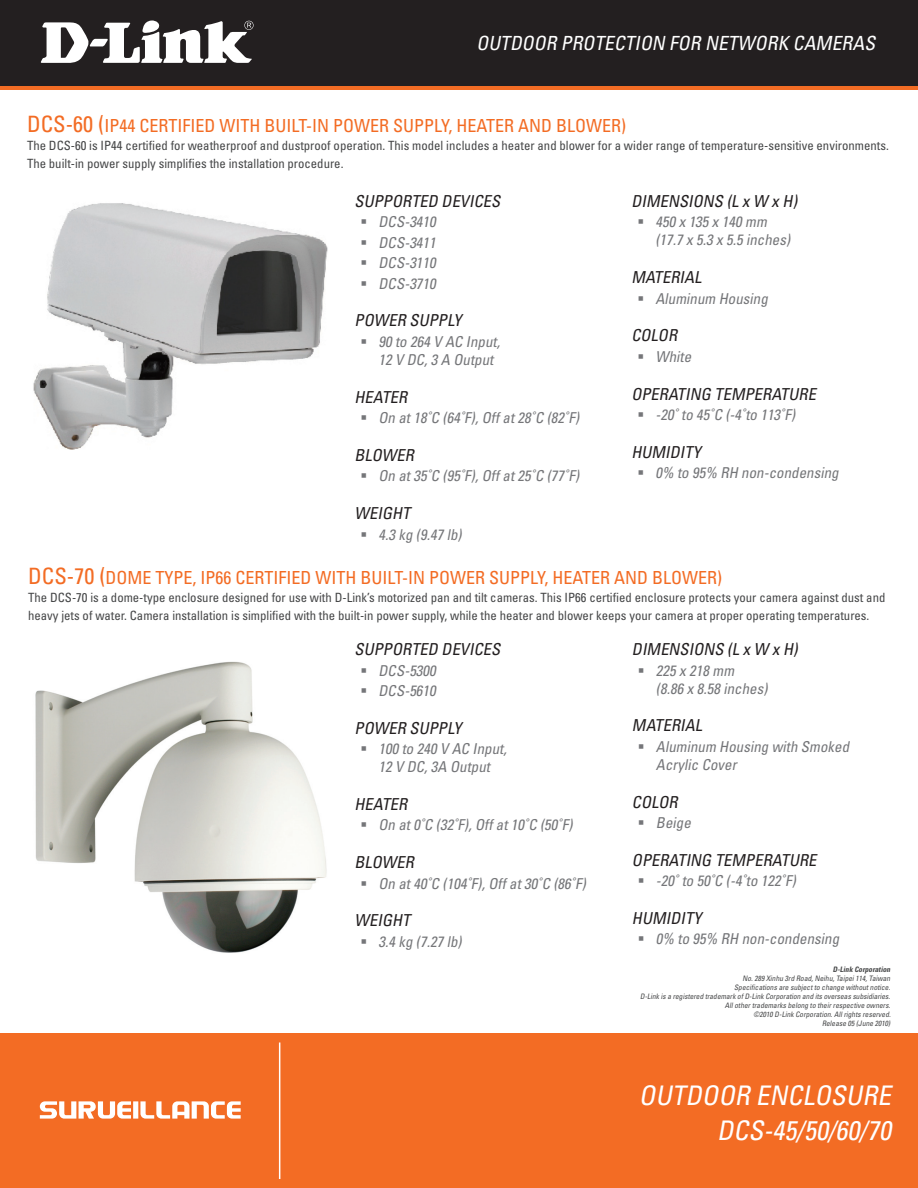
<style>
.page{position:relative;width:918px;height:1188px;background:#fff}
.page>*{position:absolute;margin:0;border:0;box-sizing:border-box;transform-origin:0 0}
.t1{font:italic condensed 27px/34.8px "Univers";color:#fff;text-align:right}
.t2{font:italic condensed 19.5px "Univers";color:#fff}
.t3{font:condensed 18px "Univers";color:#f36c24}
.t4{font:italic condensed 16.5px "Univers";color:#231f20}
.t5{font:italic condensed 15px/20.4px "Univers";letter-spacing:-.22em;color:#757679}
.t6{font:italic condensed 15px/18px "Univers";letter-spacing:-.11em;color:#757679}
.t7{font:condensed 12.75px/18px "Univers";color:#454647}
.t8{font:italic condensed 7.5px/9px "Univers";letter-spacing:-.22em;color:#454647;text-align:right}
.t9{font:italic 700 condensed 7.5px "Univers";color:#454647}
.s1{font-size:22.5px}
</style>
<div class="page">
<div style="left:0;top:1034px;width:918px;height:154px;background:#f36c24"></div>
<div style="left:0;top:0;width:918px;height:89px;background:linear-gradient(to right,#f36c24,#f36c24)"></div>
<div style="left:0;top:0;width:918px;height:85px;background:#231f20"></div>
<svg style="left:41px;top:20px;width:213px;height:43px"></svg>
<hr style="left:279px;top:1042px;width:1px;height:137px;background:#fff">
<svg style="left:40px;top:1101px;width:201px;height:18px"></svg>
<img style="left:33px;top:203px;width:295px;height:247px">
<img style="left:35px;top:661px;width:292px;height:292px">
<h2 class="t2" style="left:476px;top:31px;width:404px">Outdoo r Protectio n fo r Netwo rk Cameras</h2>
<h3 class="t3" style="left:27px;top:114px;width:601px"><span class="s1">DCS-60 (</span>I P44 Certified With Built-I n Power Supply, Heater And Blower)</h3>
<p class="t7" style="left:27px;top:136px;width:863px">The DCS-60 is I P44 certified for weatherproof and dustproof operation. This model includes a heater and blower for a wider range of temperature-sensitive environments.<br>The built-in power supply simplifies the installation procedure.</p>
<p class="t4" style="left:354px;top:191px;width:151px">Suppo rted Devices</p>
<p class="t5" style="left:378px;top:212px;width:62px;text-align:justify">DCS-3410<br>DCS-3411<br>DCS-3110<br>DCS-3710</p>
<p class="t4" style="left:354px;top:310px;width:112px">Power Supply</p>
<p class="t5" style="left:378px;top:332px;width:126px;line-height:18px">90 to 264 V AC I nput,<br>12 V DC,3 A Output</p>
<p class="t4" style="left:354px;top:386px;width:58px">Heater</p>
<p class="t5" style="left:378px;top:407px;width:206px">On at18˚C (64˚F),Offat28˚C (82˚F)</p>
<p class="t4" style="left:354px;top:445px;width:65px">Blowe r</p>
<p class="t5" style="left:378px;top:466px;width:206px">On at35˚C (95˚F),Offat25˚C (77˚F)</p>
<p class="t4" style="left:354px;top:503px;width:61px">Weight</p>
<p class="t5" style="left:378px;top:524px;width:88px">4.3 kg (9.47 lb)</p>
<p class="t4" style="left:631px;top:191px;width:171px">Dimensions (L x W x H)</p>
<p class="t5" style="left:655px;top:213px;width:140px;line-height:18px">450 x 135 x 140 mm (17.7 x 5.3 x 5.5 inches)</p>
<p class="t4" style="left:631px;top:267px;width:75px">Material</p>
<p class="t5" style="left:655px;top:288px;width:117px">Aluminum Housing</p>
<p class="t4" style="left:631px;top:325px;width:51px">Color</p>
<p class="t5" style="left:655px;top:346px;width:41px">White</p>
<p class="t4" style="left:631px;top:383px;width:186px">Operating Temperature</p>
<p class="t5" style="left:655px;top:404px;width:145px">-20˚to 45˚C (-4˚to 113˚F)</p>
<p class="t4" style="left:631px;top:442px;width:75px">Humidity</p>
<p class="t5" style="left:655px;top:463px;width:188px">0% to 95% RH non-condensing</p>
<h3 class="t3" style="left:28px;top:567px;width:696px"><span class="s1">DCS-70 (</span>Do me Type, I P66 Certified With Built-I n Power Supply, Heater And Blower)</h3>
<p class="t7" style="left:28px;top:589px;width:859px">The DCS-70 is a dome-type enclosure designed for use with D-Link’s motorized pan and tilt cameras. This I P66 certified enclosure protects your camera against dust and heavy jets of water. Camera installation is simplified with the built-in power supply, while the heater and blower keeps your camera at proper operating temperatures.</p>
<p class="t4" style="left:354px;top:639px;width:151px">Suppo rted Devices</p>
<p class="t5" style="left:378px;top:660px;width:62px">DCS -5300<br>DCS-5610</p>
<p class="t4" style="left:354px;top:717px;width:112px">Power Supply</p>
<p class="t5" style="left:378px;top:740px;width:133px;line-height:18px">100 to 240 V AC Input,<br>12 V DC,3A Output</p>
<p class="t4" style="left:354px;top:794px;width:58px">Heater</p>
<p class="t5" style="left:378px;top:815px;width:199px">On at0˚C (32˚F),Offat10˚C (50˚F)</p>
<p class="t4" style="left:354px;top:852px;width:65px">Blowe r</p>
<p class="t5" style="left:378px;top:873px;width:212px">On at40˚C (104˚F),Offat30˚C (86˚F)</p>
<p class="t4" style="left:354px;top:910px;width:61px">Weight</p>
<p class="t5" style="left:378px;top:931px;width:88px">3.4 kg (7.27 lb)</p>
<p class="t4" style="left:632px;top:639px;width:171px">Dimensions (L x W x H)</p>
<p class="t5" style="left:656px;top:661px;width:116px;line-height:18px">225 x 218 mm (8.86 x 8.58 inches)</p>
<p class="t4" style="left:632px;top:715px;width:75px">Material</p>
<p class="t6" style="left:656px;top:737px;width:198px">Aluminum Housing with Smoked<br>Acrylic Cover</p>
<p class="t4" style="left:632px;top:791px;width:51px">Color</p>
<p class="t5" style="left:656px;top:812px;width:40px">Beige</p>
<p class="t4" style="left:632px;top:850px;width:186px">Operating Temperature</p>
<p class="t5" style="left:656px;top:871px;width:145px">-20˚to 50˚C (-4˚to 122˚F)</p>
<p class="t4" style="left:632px;top:908px;width:75px">Humidity</p>
<p class="t5" style="left:656px;top:929px;width:188px">0% to 95% RH non-condensing</p>
<p class="t9" style="left:833px;top:965px;width:61px">D-Link Corporation</p>
<p class="t8" style="left:640px;top:974px;width:254px">No.289 Xinhu 3rd Road,Neihu,Taipei114,Taiwan<br>Specifications are subjectto change withoutnotice.<br>D -Link is a registered trademark ofD -Link Corporation and its overseas subsidiaries.<br>Allothertrademarks belong to theirrespective owners.<br>©2010 D -Link Corporation.Allrights reserved.<br>Release 05 (June 2010)</p>
<h1 class="t1" style="left:639px;top:1077px;width:259px">Outdoor Enclosure<br>DCS -45/50/60/70</h1>
</div>
